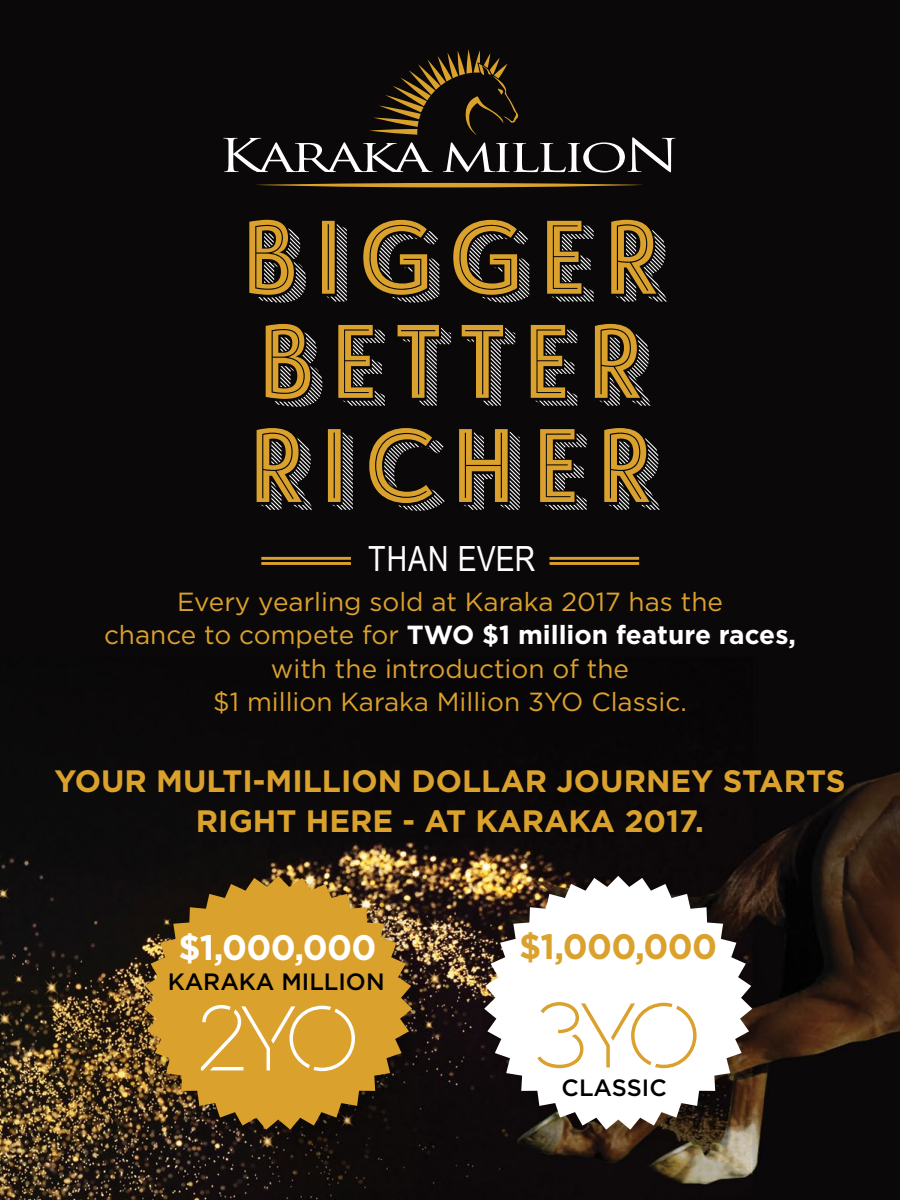
<style>
.page{position:relative;width:900px;height:1200px;background:#fff}
.page>*{position:absolute;margin:0;border:0;box-sizing:border-box;transform-origin:0 0}
.t1{font:104.1px/104.1px "Le Havre Layers Shadow Diagonal";color:#fff}
.t2{font:89.55px "Sevigne ST";color:#dba12d}
.t3{font:89.55px "Sevigne ST";color:#fff}
.t4{font:700 35.4px "Gotham";letter-spacing:-.02em;color:#fff}
.t5{font:700 35.4px "Gotham";letter-spacing:-.02em;color:#dba12d}
.t6{font:34.65px "Arial Narrow";letter-spacing:.015em;color:#fff}
.t7{font:700 30.9px/40.5px "Gotham";color:#dba12d;text-align:center}
.t8{font:26.25px/33.3px "Gotham";color:#dba12d;text-align:center}
.t9{font:500 23.55px "Gotham";color:#000}
.s1{font-weight:700;color:#fff}
</style>
<div class="page">
<img style="left:0;top:0;width:900px;height:1200px">
<svg style="left:255px;top:183px;width:389px;height:4px"></svg>
<svg style="left:223px;top:49px;width:452px;height:124px;background:#211d19"></svg>
<div style="left:139px;top:870px;width:294px;height:280px;background:#000;opacity:.25"></div>
<svg style="left:144px;top:876px;width:268px;height:254px;background:#a67b27"></svg>
<div style="left:479px;top:870px;width:294px;height:280px;background:#000;opacity:.25"></div>
<svg style="left:484px;top:876px;width:268px;height:254px"></svg>
<svg style="left:536px;top:1001px;width:161px;height:68px"></svg>
<svg style="left:200px;top:1004px;width:156px;height:68px;background:#dfab45"></svg>
<hr style="left:261px;top:562px;width:90px;height:3px;background:#dba12d">
<hr style="left:550px;top:562px;width:89px;height:3px;background:#dba12d">
<hr style="left:261px;top:557px;width:90px;height:3px;background:#dba12d">
<hr style="left:550px;top:557px;width:89px;height:3px;background:#dba12d">
<h1 class="t1" style="left:233px;top:211px;width:435px">BIGGER<br>BETTER<br>RICHER</h1>
<h3 class="t6" style="left:368px;top:533px;width:169px">THAN EVER</h3>
<p class="t8" style="left:104px;top:584px;width:693px">Every yearling sold at Karaka 2017 has the<br>chance to compete for <span class="s1">TWO $1 million feature races, </span>with the introduction of the<br>$1 million Karaka Million 3YO Classic.</p>
<p class="t7" style="left:55px;top:760px;width:792px">YOUR MULTI-MILLION DOLLAR JOURNEY STARTS<br>RIGHT HERE - AT KARAKA 2017.</p>
<h3 class="t4" style="left:178px;top:924px;width:200px">$1,000,000</h3>
<h3 class="t5" style="left:519px;top:923px;width:200px">$1,000,000</h3>
<p class="t9" style="left:168px;top:967px;width:218px">KARAKA MILLION</p>
<h2 class="t3" style="left:198px;top:984px;width:162px">2YO</h2>
<h2 class="t2" style="left:534px;top:981px;width:167px">3YO</h2>
<p class="t9" style="left:562px;top:1072px;width:107px">CLASSIC</p>
</div>
